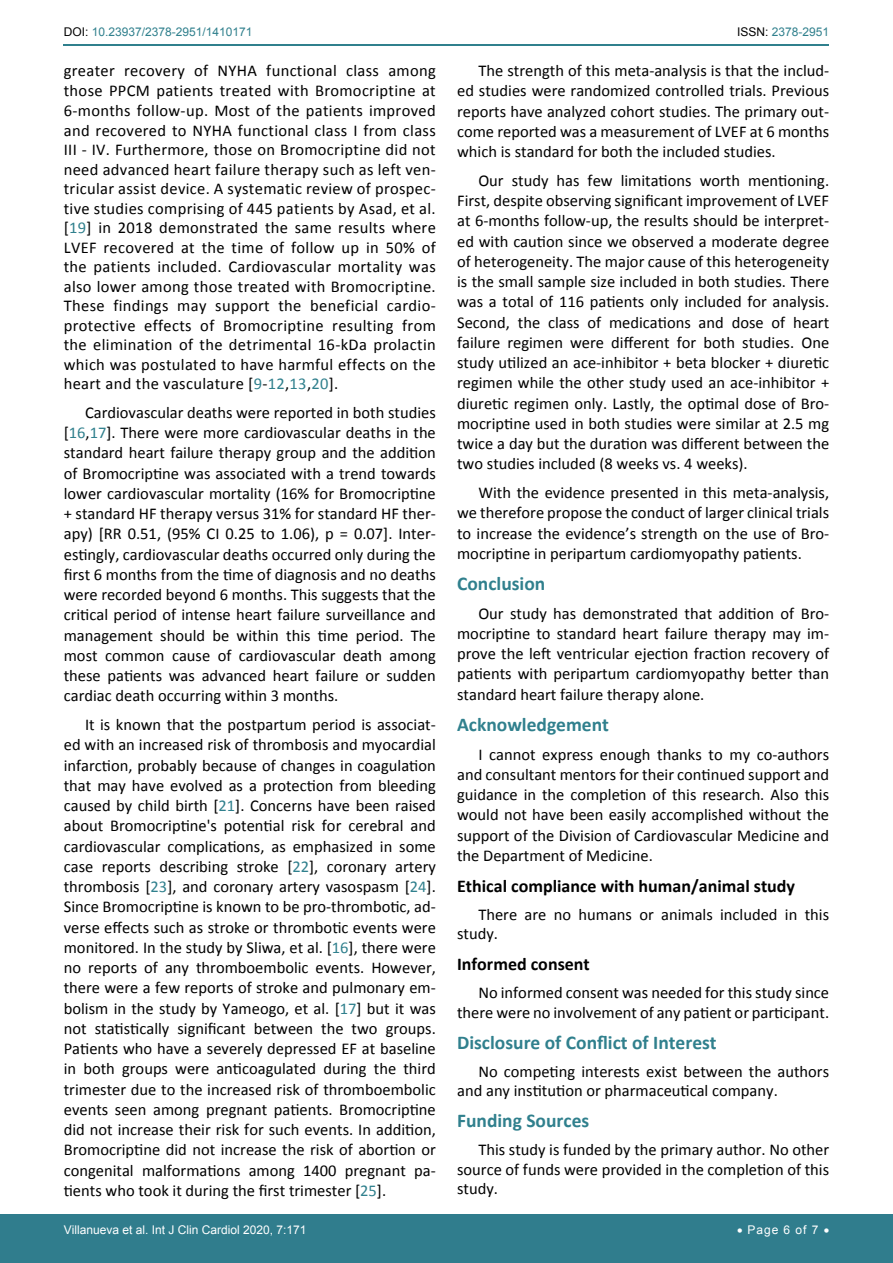
<style>
.page{position:relative;width:893px;height:1263px;background:#fff}
.page>*{position:absolute;margin:0;border:0;box-sizing:border-box;transform-origin:0 0}
.t1{font:700 19.5px "Calibri";color:#30808d}
.t2{font:700 18px "Calibri";color:#000}
.t3{font:16.5px/20.2px "Calibri";color:#000;text-align:justify}
.t4{font:12px "Arial";color:#fff}
.t5{font:12px "Arial";color:#30808d}
.s1{color:#000}
.s2{color:#30808d}
</style>
<div class="page">
<hr style="left:64px;top:44px;width:765px;height:2px;background:#30808d">
<div style="left:0;top:1215px;width:893px;height:48px;background:#307d8d"></div>
<p class="t5" style="left:64px;top:24px;width:190px"><span class="s1">DOI:</span> 10.23937/2378-2951/1410171</p>
<p class="t5" style="left:737px;top:24px;width:94px"><span class="s1">ISSN:</span> 2378-2951</p>
<p class="t3" style="left:64px;top:61px;width:374px;line-height:19.5px">greater recovery of NYHA functional class among those PPCM patients treated with Bromocriptine at 6-months follow-up. Most of the patients improved and recovered to NYHA functional class I from class III - IV. Furthermore, those on Bromocriptine did not need advanced heart failure therapy such as left ven&shy;tricular assist device. A systematic review of prospec&shy;tive studies comprising of 445 patients by Asad, et al. [<span class="s2">19</span>] in 2018 demonstrated the same results where LVEF recovered at the time of follow up in 50% of the patients included. Cardiovascular mortality was also lower among those treated with Bromocriptine.<br>These findings may support the beneficial cardio&shy;protective effects of Bromocriptine resulting from the elimination of the detrimental 16-kDa prolactin which was postulated to have harmful effects on the heart and the vasculature [<span class="s2">9</span>-<span class="s2">12</span>,<span class="s2">13</span>,<span class="s2">20</span>].</p>
<p class="t3" style="left:64px;top:402px;width:374px;text-indent:21px">Cardiovascular deaths were reported in both studies [<span class="s2">16</span>,<span class="s2">17</span>]. There were more cardiovascular deaths in the standard heart failure therapy group and the addition of Bromocriptine was associated with a trend towards lower cardiovascular mortality (16% for Bromocriptine + standard HF therapy versus 31% for standard HF ther&shy;apy) [RR 0.51, (95% CI 0.25 to 1.06), p = 0.07]. Inter&shy;estingly, cardiovascular deaths occurred only during the first 6 months from the time of diagnosis and no deaths were recorded beyond 6 months. This suggests that the critical period of intense heart failure surveillance and management should be within this time period. The most common cause of cardiovascular death among these patients was advanced heart failure or sudden cardiac death occurring within 3 months.</p>
<p class="t3" style="left:64px;top:715px;width:374px;text-indent:21px">It is known that the postpartum period is associat&shy;ed with an increased risk of thrombosis and myocardial infarction, probably because of changes in coagulation that may have evolved as a protection from bleeding caused by child birth [<span class="s2">21</span>]. Concerns have been raised about Bromocriptine's potential risk for cerebral and cardiovascular complications, as emphasized in some case reports describing stroke [<span class="s2">22</span>], coronary artery thrombosis [<span class="s2">23</span>], and coronary artery vasospasm [<span class="s2">24</span>].<br>Since Bromocriptine is known to be pro-thrombotic, ad&shy;verse effects such as stroke or thrombotic events were monitored. In the study by Sliwa, et al. [<span class="s2">16</span>], there were no reports of any thromboembolic events. However, there were a few reports of stroke and pulmonary em&shy;bolism in the study by Yameogo, et al. [<span class="s2">17</span>] but it was not statistically significant between the two groups.<br>Patients who have a severely depressed EF at baseline in both groups were anticoagulated during the third trimester due to the increased risk of thromboembolic events seen among pregnant patients. Bromocriptine did not increase their risk for such events. In addition, Bromocriptine did not increase the risk of abortion or congenital malformations among 1400 pregnant pa&shy;tients who took it during the first trimester [<span class="s2">25</span>].</p>
<p class="t3" style="left:457px;top:61px;width:374px;text-indent:21px">The strength of this meta-analysis is that the includ&shy;ed studies were randomized controlled trials. Previous reports have analyzed cohort studies. The primary out&shy;come reported was a measurement of LVEF at 6 months which is standard for both the included studies.</p>
<p class="t3" style="left:457px;top:170px;width:374px;text-indent:21px">Our study has few limitations worth mentioning.<br>First, despite observing significant improvement of LVEF at 6-months follow-up, the results should be interpret&shy;ed with caution since we observed a moderate degree of heterogeneity. The major cause of this heterogeneity is the small sample size included in both studies. There was a total of 116 patients only included for analysis.<br>Second, the class of medications and dose of heart failure regimen were different for both studies. One study utilized an ace-inhibitor + beta blocker + diuretic regimen while the other study used an ace-inhibitor + diuretic regimen only. Lastly, the optimal dose of Bro&shy;mocriptine used in both studies were similar at 2.5 mg twice a day but the duration was different between the two studies included (8 weeks vs. 4 weeks).</p>
<p class="t3" style="left:457px;top:483px;width:374px;text-indent:21px">With the evidence presented in this meta-analysis, we therefore propose the conduct of larger clinical trials to increase the evidence’s strength on the use of Bro&shy;mocriptine in peripartum cardiomyopathy patients.</p>
<p class="t1" style="left:457px;top:571px;width:90px">Conclusion</p>
<p class="t3" style="left:457px;top:603px;width:374px;text-indent:21px">Our study has demonstrated that addition of Bro&shy;mocriptine to standard heart failure therapy may im&shy;prove the left ventricular ejection fraction recovery of patients with peripartum cardiomyopathy better than standard heart failure therapy alone.</p>
<p class="t1" style="left:457px;top:712px;width:153px">Acknowledgement</p>
<p class="t3" style="left:457px;top:744px;width:374px;text-indent:21px">I cannot express enough thanks to my co-authors and consultant mentors for their continued support and guidance in the completion of this research. Also this would not have been easily accomplished without the support of the Division of Cardiovascular Medicine and the Department of Medicine.</p>
<p class="t2" style="left:457px;top:874px;width:339px">Ethical compliance with human/animal study</p>
<p class="t3" style="left:457px;top:905px;width:374px;line-height:19.5px;text-indent:21px">There are no humans or animals included in this study.</p>
<p class="t2" style="left:457px;top:953px;width:134px">Informed consent</p>
<p class="t3" style="left:457px;top:983px;width:374px;line-height:19.5px;text-align:right">No informed consent was needed for this study since there were no involvement of any patient or participant.</p>
<p class="t1" style="left:457px;top:1030px;width:261px">Disclosure of Conflict of Interest</p>
<p class="t3" style="left:457px;top:1062px;width:374px;line-height:19.5px;text-indent:21px">No competing interests exist between the authors and any institution or pharmaceutical company.</p>
<p class="t1" style="left:457px;top:1108px;width:134px">Funding Sources</p>
<p class="t3" style="left:457px;top:1140px;width:374px;line-height:19.5px;text-indent:21px">This study is funded by the primary author. No other source of funds were provided in the completion of this study.</p>
<p class="t4" style="left:64px;top:1221px;width:244px">Villanueva et al. Int J Clin Cardiol 2020, 7:171</p>
<p class="t4" style="left:737px;top:1221px;width:94px">• Page 6 of 7 •</p>
</div>
